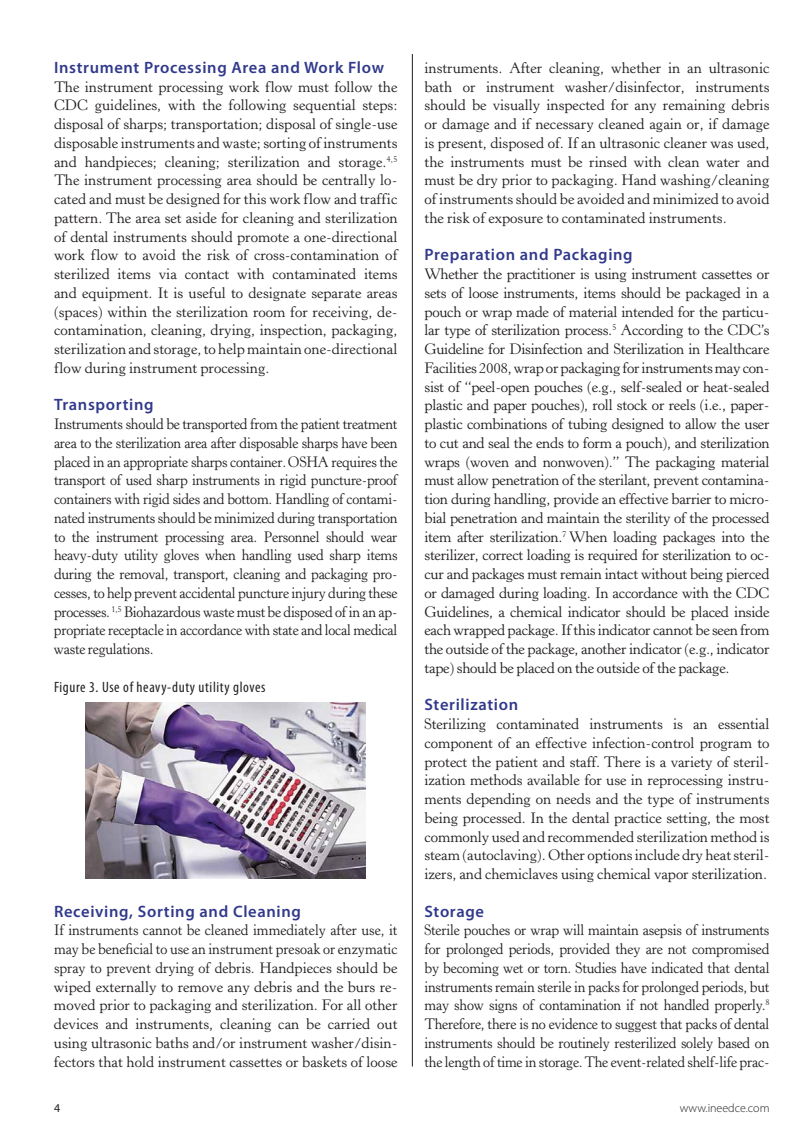
<style>
.page{position:relative;width:810px;height:1134px;background:#fff}
.page>*{position:absolute;margin:0;border:0;box-sizing:border-box;transform-origin:0 0}
.t1{font:600 16.5px "Myriad Pro";letter-spacing:.04em;color:#31398b}
.t2{font:15px/18.8px "Horley Old Style MT Std";letter-spacing:-.005em;color:#231f20;text-align:justify}
.t3{font:15px/18.8px "Horley Old Style MT Std";letter-spacing:-.005em;color:#231f20;text-align:justify;scale:.95 1}
.t4{font:condensed 15px "Myriad Pro";letter-spacing:.04em;color:#231f20}
.t5{font:300 12px "Myriad Pro";color:#231f20}
.t6{font:12px "Myriad Pro";color:#231f20}
</style>
<div class="page">
<hr style="left:412px;top:54px;width:1px;height:1012px;background:#231f20">
<img style="left:86px;top:702px;width:280px;height:177px">
<p class="t1" style="left:54px;top:57px;width:332px">Instrument Processing Area and Work Flow</p>
<p class="t2" style="left:54px;top:77px;width:345px">The instrument processing work flow must follow the CDC guidelines, with the following sequential steps: disposal of sharps; transportation; disposal of single-use disposable instruments and waste; sorting of instruments and handpieces; cleaning; sterilization and storage.<sup>4,5<br></sup>The instrument processing area should be centrally lo&shy;cated and must be designed for this work flow and traffic pattern. The area set aside for cleaning and sterilization of dental instruments should promote a one-directional work flow to avoid the risk of cross-contamination of sterilized items via contact with contaminated items and equipment. It is useful to designate separate areas (spaces) within the sterilization room for receiving, de&shy;contamination, cleaning, drying, inspection, packaging, sterilization and storage, to help maintain one-directional flow during instrument processing.</p>
<p class="t1" style="left:54px;top:394px;width:101px">Transporting</p>
<p class="t3" style="left:54px;top:415px;width:363px">Instruments should be transported from the patient treatment area to the sterilization area after disposable sharps have been placed in an appropriate sharps container.OSHA requires the transport of used sharp instruments in rigid puncture-proof containers with rigid sides and bottom. Handling of contami&shy;nated instruments should be minimized during transportation to the instrument processing area. Personnel should wear heavy-duty utility gloves when handling used sharp items during the removal, transport, cleaning and packaging pro&shy;cesses, to help prevent accidental puncture injury during these processes. <sup>1,5</sup> Biohazardous waste must be disposed of in an ap&shy;propriate receptacle in accordance with state and local medical waste regulations.</p>
<p class="t4" style="left:54px;top:677px;width:213px">Figure 3. Use of heavy-duty utility gloves</p>
<p class="t1" style="left:54px;top:900px;width:249px">Receiving, Sorting and Cleaning</p>
<p class="t3" style="left:54px;top:921px;width:363px">If instruments cannot be cleaned immediately after use, it may be beneficial to use an instrument presoak or enzymatic spray to prevent drying of debris. Handpieces should be wiped externally to remove any debris and the burs re&shy;moved prior to packaging and sterilization. For all other devices and instruments, cleaning can be carried out using ultrasonic baths and/or instrument washer/disin&shy;fectors that hold instrument cassettes or baskets of loose</p>
<p class="t2" style="left:424px;top:59px;width:347px">instruments. After cleaning, whether in an ultrasonic bath or instrument washer/disinfector, instruments should be visually inspected for any remaining debris or damage and if necessary cleaned again or, if damage is present, disposed of. If an ultrasonic cleaner was used, the instruments must be rinsed with clean water and must be dry prior to packaging. Hand washing/cleaning of instruments should be avoided and minimized to avoid the risk of exposure to contaminated instruments.</p>
<p class="t1" style="left:424px;top:244px;width:210px">Preparation and Packaging</p>
<p class="t2" style="left:424px;top:265px;width:347px">Whether the practitioner is using instrument cassettes or sets of loose instruments, items should be packaged in a pouch or wrap made of material intended for the particu&shy;lar type of sterilization process.<sup>5</sup> According to the CDC’s Guideline for Disinfection and Sterilization in Healthcare Facilities 2008, wrap or packaging for instruments may con&shy;sist of “peel-open pouches (e.g., self-sealed or heat-sealed plastic and paper pouches), roll stock or reels (i.e., paper&shy;plastic combinations of tubing designed to allow the user to cut and seal the ends to form a pouch), and sterilization wraps (woven and nonwoven).” The packaging material must allow penetration of the sterilant, prevent contamina&shy;tion during handling, provide an effective barrier to micro&shy;bial penetration and maintain the sterility of the processed item after sterilization.<sup>7</sup> When loading packages into the sterilizer, correct loading is required for sterilization to oc&shy;cur and packages must remain intact without being pierced or damaged during loading. In accordance with the CDC Guidelines, a chemical indicator should be placed inside each wrapped package. If this indicator cannot be seen from the outside of the package, another indicator (e.g., indicator tape) should be placed on the outside of the package.</p>
<p class="t1" style="left:424px;top:694px;width:95px">Sterilization</p>
<p class="t2" style="left:424px;top:715px;width:347px">Sterilizing contaminated instruments is an essential component of an effective infection-control program to protect the patient and staff. There is a variety of steril&shy;ization methods available for use in reprocessing instru&shy;ments depending on needs and the type of instruments being processed. In the dental practice setting, the most commonly used and recommended sterilization method is steam (autoclaving). Other options include dry heat steril&shy;izers, and chemiclaves using chemical vapor sterilization.</p>
<p class="t1" style="left:424px;top:900px;width:61px">Storage</p>
<p class="t3" style="left:424px;top:921px;width:365px">Sterile pouches or wrap will maintain asepsis of instruments for prolonged periods, provided they are not compromised by becoming wet or torn. Studies have indicated that dental instruments remain sterile in packs for prolonged periods, but may show signs of contamination if not handled properly.<sup>8<br></sup>Therefore, there is no evidence to suggest that packs of dental instruments should be routinely resterilized solely based on the length of time in storage. The event-related shelf-life prac-</p>
<p class="t6" style="left:54px;top:1100px;width:8px">4</p>
<p class="t5" style="left:680px;top:1100px;width:91px">www.ineedce.com</p>
</div>
